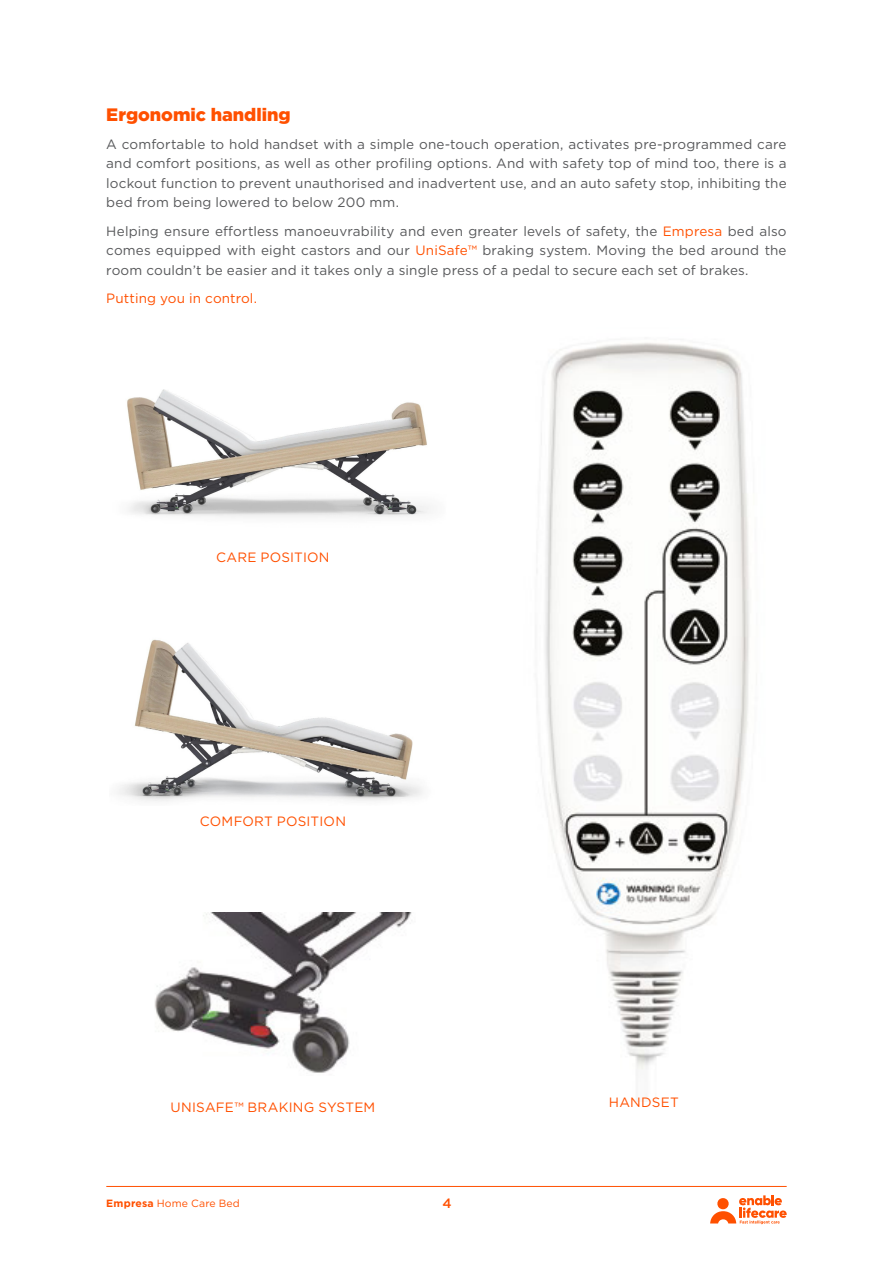
<style>
.page{position:relative;width:893px;height:1263px;background:#fff}
.page>*{position:absolute;margin:0;border:0;box-sizing:border-box;transform-origin:0 0}
.Heading_12pt{font:900 18px "Gotham";letter-spacing:-.005em;color:#ff5000}
.Body_9pt{font:13.5px/19.5px "Gotham";letter-spacing:.01em;color:#57585a;text-align:justify}
.Body_9pt-2{font:13.5px "Gotham";letter-spacing:.015em;color:#ff5000}
.t1{font:500 13.5px "Gotham";color:#ff5000}
.t2{font:10.5px "Gotham";letter-spacing:.015em;color:#ff5000}
.s1{color:#ff5000}
.s2{font-weight:700}
</style>
<div class="page">
<hr style="left:106px;top:1186px;width:681px;height:1px;background:#ff5000">
<svg style="left:710px;top:1195px;width:77px;height:29px"></svg>
<img style="left:536px;top:343px;width:214px;height:727px">
<img style="left:127px;top:389px;width:302px;height:128px">
<img style="left:118px;top:639px;width:305px;height:162px">
<img style="left:154px;top:912px;width:258px;height:161px">
<p class="Heading_12pt" style="left:106px;top:102px;width:186px">Ergonomic handling</p>
<p class="Body_9pt" style="left:106px;top:134px;width:682px">A comfortable to hold handset with a simple one-touch operation, activates pre-programmed care and comfort positions, as well as other profiling options. And with safety top of mind too, there is a lockout function to prevent unauthorised and inadvertent use, and an auto safety stop, inhibiting the bed from being lowered to below 200 mm.</p>
<p class="Body_9pt" style="left:106px;top:221px;width:682px">Helping ensure effortless manoeuvrability and even greater levels of safety, the <span class="s1">Empresa</span> bed also comes equipped with eight castors and our <span class="s1">UniSafe™</span> braking system. Moving the bed around the room couldn’t be easier and it takes only a single press of a pedal to secure each set of brakes.</p>
<p class="Body_9pt-2" style="left:106px;top:290px;width:152px">Putting you in control.</p>
<p class="Body_9pt-2" style="left:216px;top:548px;width:115px">CARE POSITION</p>
<p class="Body_9pt-2" style="left:200px;top:813px;width:148px">COMFORT POSITION</p>
<p class="Body_9pt-2" style="left:171px;top:1099px;width:206px">UNISAFE™ BRAKING SYSTEM</p>
<p class="t2" style="left:106px;top:1197px;width:135px"><span class="s2">Empresa</span> Home Care Bed</p>
<p class="t1" style="left:442px;top:1195px;width:11px">4</p>
<p class="Body_9pt-2" style="left:609px;top:1093px;width:71px">HANDSET</p>
</div>
